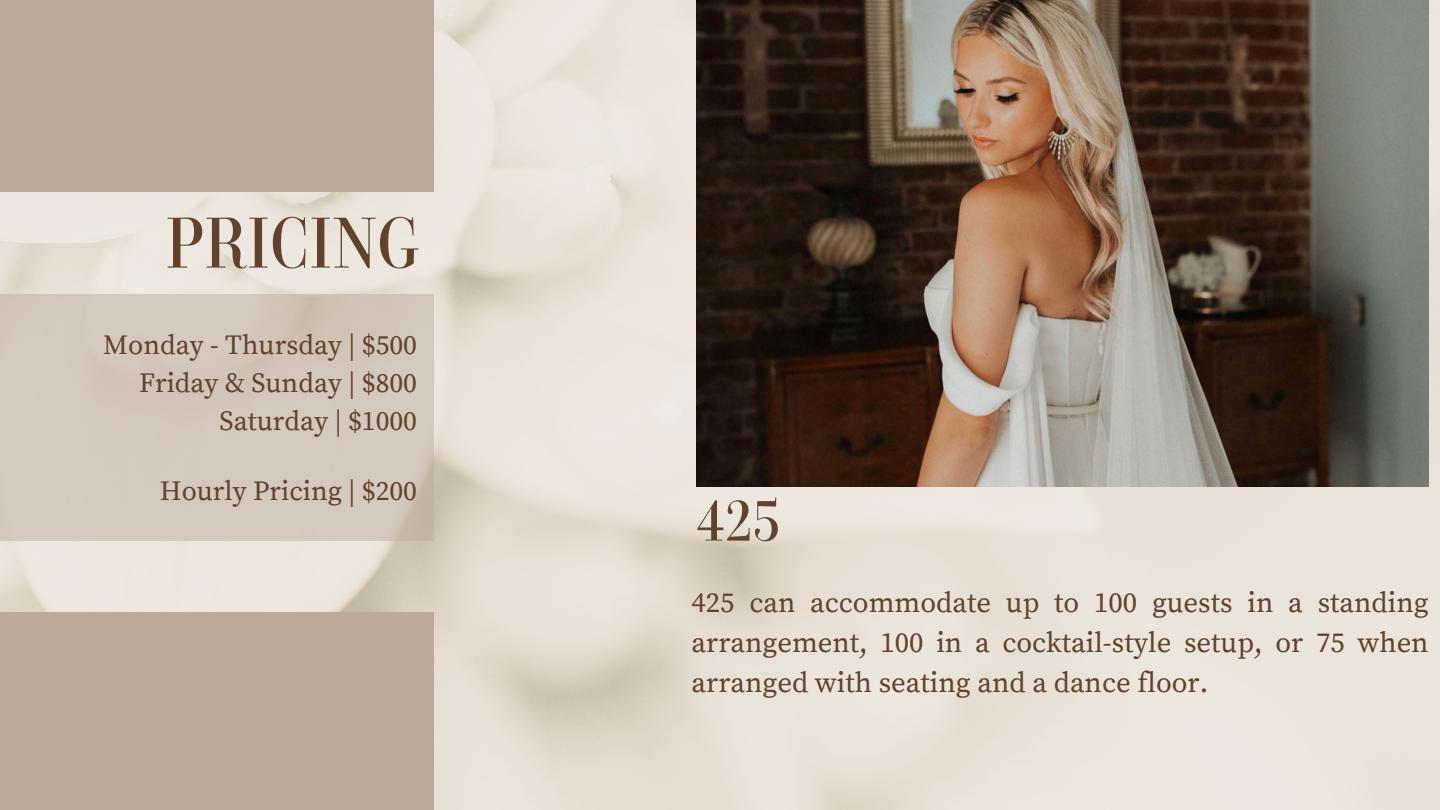
<style>
.page{position:relative;width:1440px;height:810px;background:#fff}
.page>*{position:absolute;margin:0;border:0;box-sizing:border-box;transform-origin:0 0}
.t1{font:69.1px "Parmigiano Headline HL";color:#60422d}
.t2{font:56.2px "Parmigiano Headline HL";color:#60422d}
.t3{font:28.7px/39.8px "Source Serif Pro";color:#60422d;text-align:justify}
.t4{font:27.6px "Source Serif Pro";color:#60422d}
</style>
<div class="page">
<img style="left:696px;top:0;width:732px;height:487px">
<div style="left:0;top:295px;width:434px;height:246px;background:#d5c8bc"></div>
<div style="left:0;top:0;width:434px;height:191px;background:#bda99b"></div>
<div style="left:0;top:612px;width:434px;height:198px;background:#bda99b"></div>
<p class="t1" style="left:165px;top:199px;width:256px">PRICING</p>
<p class="t4" style="left:103px;top:328px;width:315px">Monday - Thursday | $500</p>
<p class="t4" style="left:139px;top:366px;width:280px">Friday &amp; Sunday | $800</p>
<p class="t4" style="left:220px;top:405px;width:199px">Saturday | $1000</p>
<p class="t4" style="left:160px;top:475px;width:259px">Hourly Pricing | $200</p>
<p class="t2" style="left:696px;top:485px;width:85px">425</p>
<p class="t3" style="left:692px;top:584px;width:739px">425 can accommodate up to 100 guests in a standing arrangement, 100 in a cocktail-style setup, or 75 when arranged with seating and a dance floor.</p>
</div>
